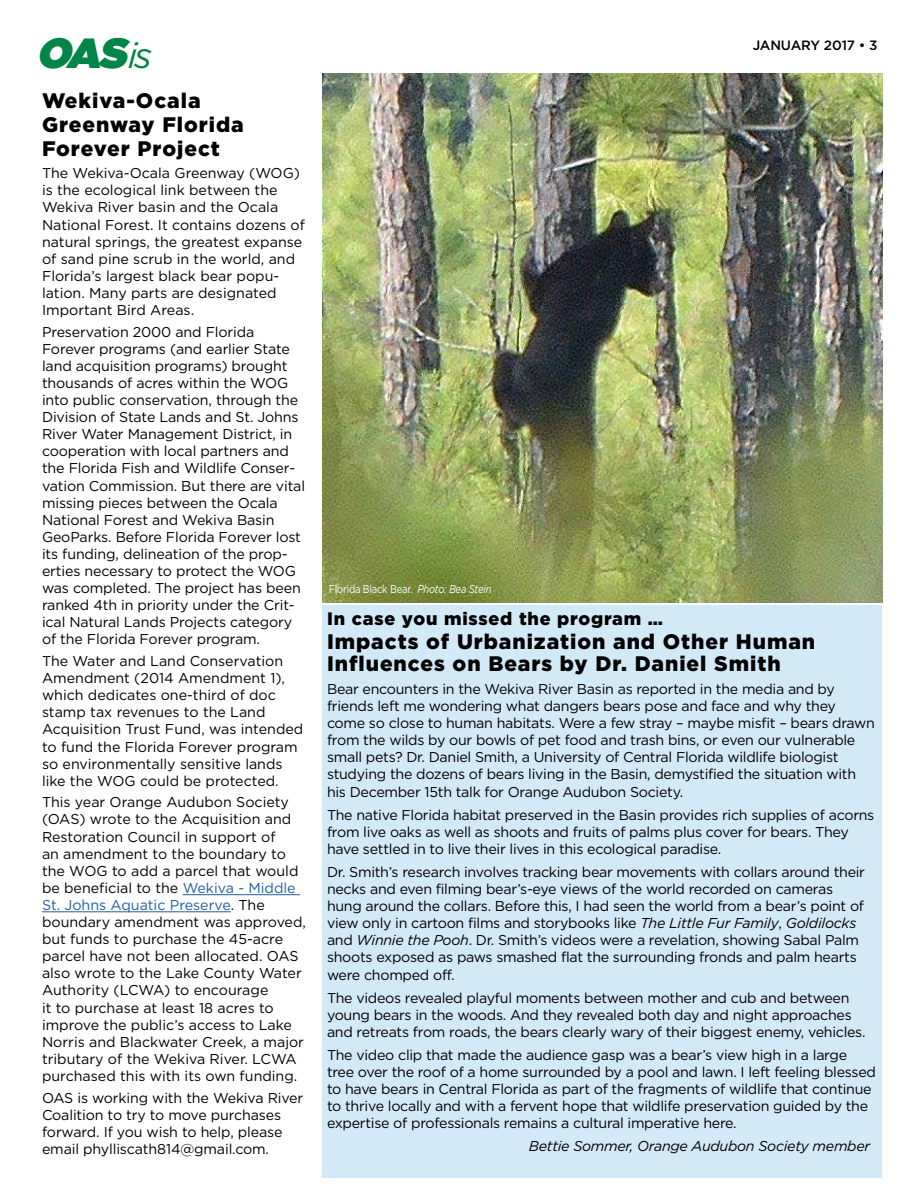
<style>
.page{position:relative;width:918px;height:1188px;background:#fff}
.page>*{position:absolute;margin:0;border:0;box-sizing:border-box;transform-origin:0 0}
.t1{font:italic 42px "Gotham Ultra";color:#008548}
.t2{font:900 21px/24px "Gotham";letter-spacing:.045em;color:#020000}
.t3{font:900 18px "Gotham";letter-spacing:.045em;color:#020000}
.t4{font:14.25px/17.1px "Gotham";letter-spacing:-.02em;color:#000}
.t5{font:14.25px/17.1px "Gotham";color:#000}
.t6{font:italic 14.25px "Gotham";letter-spacing:-.02em;color:#000}
.t7{font:500 13.5px "Gotham";letter-spacing:-.01em;color:#000}
.t8{font:11.4px "Gotham";letter-spacing:-.025em;color:#fff;scale:.83 1}
.s1{font-family:"Gotham";font-size:36px}
.s2{color:#215e9e}
.s3{font-style:italic}
</style>
<div class="page">
<div style="left:322px;top:605px;width:560px;height:573px;background:#d2e9f8"></div>
<img style="left:323px;top:74px;width:559px;height:528px">
<h1 class="t1" style="left:36px;top:28px;width:117px">OAS<span class="s1">i s</span></h1>
<p class="t7" style="left:753px;top:37px;width:126px">JANUARY 2017 • 3</p>
<h2 class="t2" style="left:42px;top:88px;width:203px">Wekiva-Ocala<br>Greenway Florida<br>Forever Project</h2>
<p class="t5" style="left:42px;top:164px;width:265px">The Wekiva-Ocala Greenway (WOG) is the ecological link between the Wekiva River basin and the Ocala National Forest. It contains dozens of natural springs, the greatest expanse of sand pine scrub in the world, and Florida’s largest black bear popu&shy;lation. Many parts are designated Important Bird Areas.</p>
<p class="t4" style="left:42px;top:323px;width:265px">Preservation 2000 and Florida Forever programs (and earlier State land acquisition programs) brought thousands of acres within the WOG into public conservation, through the Division of State Lands and St. Johns River Water Management District, in cooperation with local partners and the Florida Fish and Wildlife Conser&shy;vation Commission. But there are vital missing pieces between the Ocala National Forest and Wekiva Basin GeoParks. Before Florida Forever lost its funding, delineation of the prop&shy;erties necessary to protect the WOG was completed. The project has been ranked 4th in priority under the Crit&shy;ical Natural Lands Projects category of the Florida Forever program.</p>
<p class="t5" style="left:42px;top:652px;width:263px">The Water and Land Conservation Amendment (2014 Amendment 1), which dedicates one-third of doc stamp tax revenues to the Land Acquisition Trust Fund, was intended to fund the Florida Forever program so environmentally sensitive lands like the WOG could be protected.</p>
<p class="t5" style="left:42px;top:793px;width:266px">This year Orange Audubon Society (OAS) wrote to the Acquisition and Restoration Council in support of<br>an amendment to the boundary to the WOG to add a parcel that would be beneficial to the <span class="s2">Wekiva - Middle St. Johns Aquatic Preserve</span>. The boundary amendment was approved, but funds to purchase the 45-acre parcel have not been allocated. OAS also wrote to the Lake County Water Authority (LCWA) to encourage<br>it to purchase at least 18 acres to improve the public’s access to Lake Norris and Blackwater Creek, a major tributary of the Wekiva River. LCWA purchased this with its own funding.</p>
<p class="t4" style="left:42px;top:1089px;width:263px">OAS is working with the Wekiva River Coalition to try to move purchases forward. If you wish to help, please email phylliscath814@gmail.com.</p>
<p class="t8" style="left:329px;top:582px;width:197px">Florida Black Bear. <span class="s3">Photo: Bea Stein</span></p>
<p class="t3" style="left:327px;top:608px;width:338px">In case you missed the program …</p>
<h2 class="t2" style="left:327px;top:630px;width:490px;line-height:22.5px">Impacts of Urbanization and Other Human<br>Influences on Bears by Dr. Daniel Smith</h2>
<p class="t4" style="left:327px;top:680px;width:549px">Bear encounters in the Wekiva River Basin as reported in the media and by friends left me wondering what dangers bears pose and face and why they come so close to human habitats. Were a few stray – maybe misfit – bears drawn from the wilds by our bowls of pet food and trash bins, or even our vulnerable small pets? Dr. Daniel Smith, a University of Central Florida wildlife biologist studying the dozens of bears living in the Basin, demystified the situation with his December 15th talk for Orange Audubon Society.</p>
<p class="t4" style="left:327px;top:806px;width:549px">The native Florida habitat preserved in the Basin provides rich supplies of acorns from live oaks as well as shoots and fruits of palms plus cover for bears. They have settled in to live their lives in this ecological paradise.</p>
<p class="t4" style="left:327px;top:863px;width:540px">Dr. Smith’s research involves tracking bear movements with collars around their necks and even filming bear’s-eye views of the world recorded on cameras hung around the collars. Before this, I had seen the world from a bear’s point of view only in cartoon films and storybooks like <span class="s3">The Little Fur Family</span>, <span class="s3">Goldilocks </span>and <span class="s3">Winnie the Pooh</span>. Dr. Smith’s videos were a revelation, showing Sabal Palm shoots exposed as paws smashed flat the surrounding fronds and palm hearts were chomped off.</p>
<p class="t4" style="left:327px;top:989px;width:540px">The videos revealed playful moments between mother and cub and between young bears in the woods. And they revealed both day and night approaches and retreats from roads, the bears clearly wary of their biggest enemy, vehicles.</p>
<p class="t4" style="left:327px;top:1046px;width:551px">The video clip that made the audience gasp was a bear’s view high in a large tree over the roof of a home surrounded by a pool and lawn. I left feeling blessed to have bears in Central Florida as part of the fragments of wildlife that continue to thrive locally and with a fervent hope that wildlife preservation guided by the expertise of professionals remains a cultural imperative here.</p>
<p class="t6" style="left:529px;top:1138px;width:343px">Bettie Sommer, Orange Audubon Society member</p>
</div>
